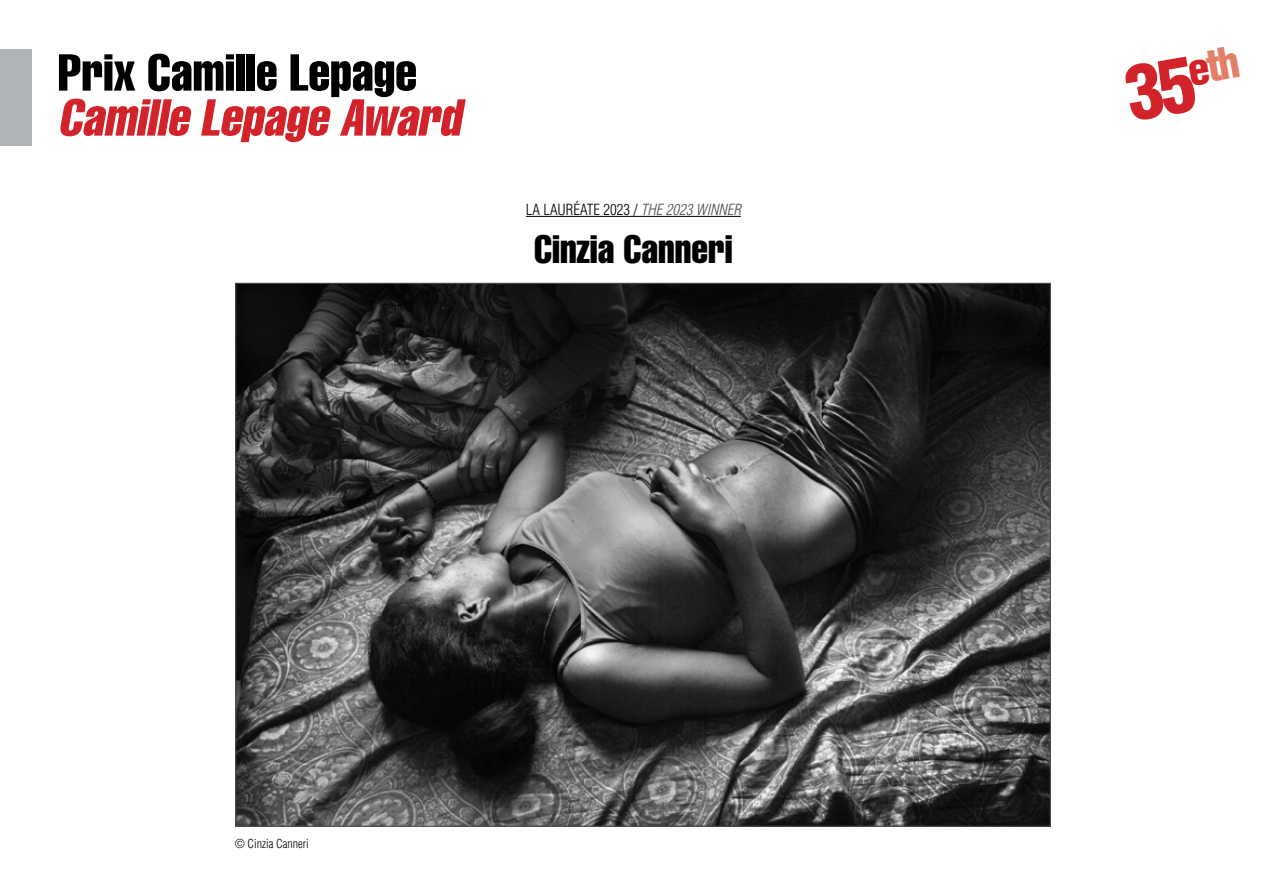
<style>
.page{position:relative;width:1263px;height:893px;background:#fff}
.page>*{position:absolute;margin:0;border:0;box-sizing:border-box;transform-origin:0 0}
.t1{font:italic 51px "Helvetica LT Std Comp";color:#d2232a}
.t2{font:51px "Helvetica LT Std Comp";color:#000}
.t3{font:39px "Helvetica LT Std Comp";color:#000}
.t4{font:300 condensed 15px "Helvetica LT Std";color:#000}
.t5{font:300 condensed 12px "Helvetica LT Std";color:#000}
.s1{font-style:italic;color:#4d4d4f}
</style>
<div class="page">
<img style="left:237px;top:285px;width:812px;height:540px">
<hr style="left:526px;top:216px;width:215px;height:1px;background:#000">
<div style="left:0;top:50px;width:31px;height:96px;background:#b1b4b6"></div>
<h1 class="t2" style="left:58px;top:40px;width:361px">Prix Camille Lepage</h1>
<h1 class="t1" style="left:58px;top:85px;width:415px">Camille Lepage Award</h1>
<p class="t4" style="left:526px;top:200px;width:216px">LA LAURÉATE 2023 / <span class="s1">THE 2023 WINNER</span></p>
<h2 class="t3" style="left:534px;top:224px;width:200px">Cinzia Canneri</h2>
<p class="t5" style="left:235px;top:836px;width:75px">© Cinzia Canneri</p>
</div>
